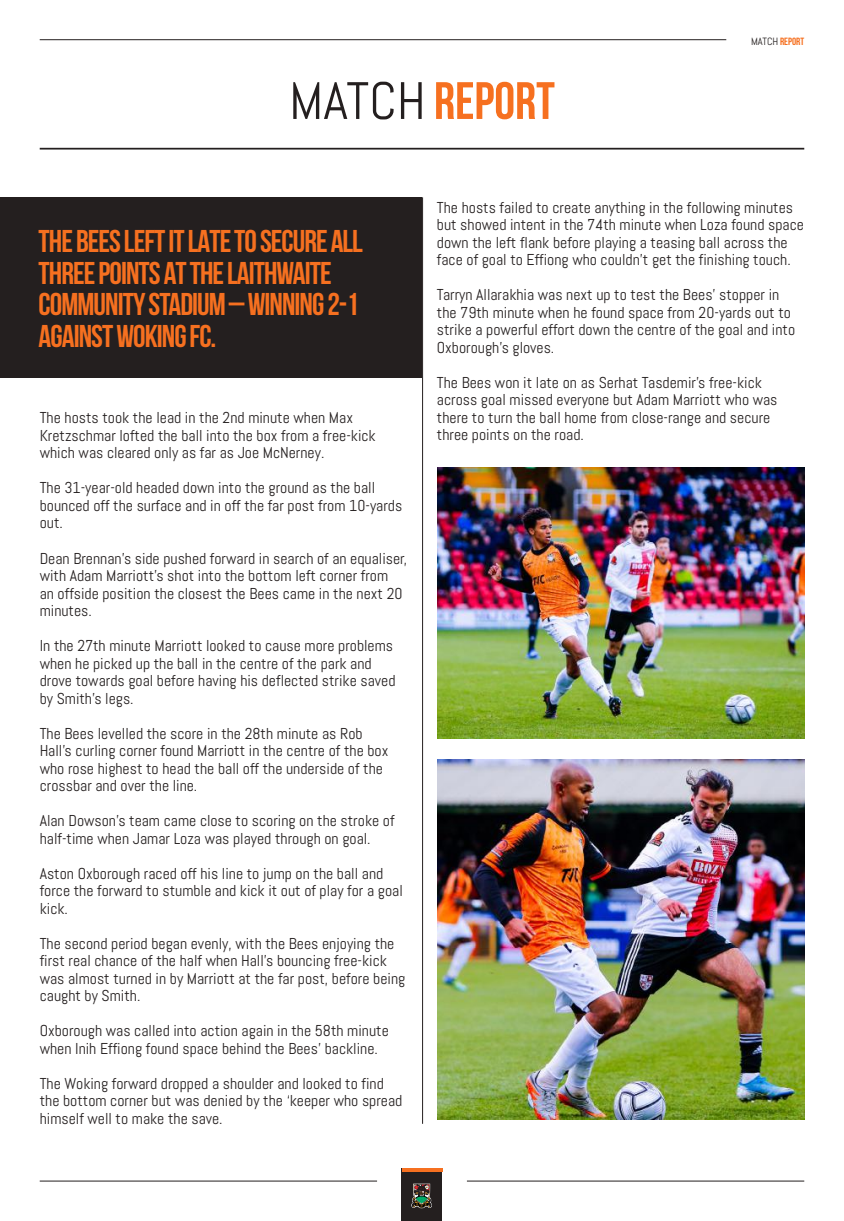
<style>
.page{position:relative;width:844px;height:1221px;background:#fff}
.page>*{position:absolute;margin:0;border:0;box-sizing:border-box;transform-origin:0 0}
.t1{font:700 52.5px "Bebas Neue";color:#f67020}
.t2{font:700 31.5px/31.5px "Bebas Neue";letter-spacing:-.03em;color:#f67020}
.t3{font:15.75px/17.5px "Abel";color:#241f1f}
.t4{font:700 10.5px "Bebas Neue";color:#f67020}
.s1{font-family:"Abel";font-weight:400;color:#241f1f}
</style>
<div class="page">
<div style="left:402px;top:1168px;width:40px;height:52px;background:#241f1f"></div>
<hr style="left:402px;top:1168px;width:40px;height:3px;background:#f67020">
<svg style="left:411px;top:1183px;width:20px;height:24px"></svg>
<hr style="left:40px;top:39px;width:686px;height:1px;background:#241f1f">
<hr style="left:40px;top:1180px;width:337px;height:1px;background:#241f1f">
<hr style="left:467px;top:1180px;width:337px;height:1px;background:#241f1f">
<hr style="left:40px;top:148px;width:764px;height:1px;background:#241f1f">
<div style="left:0;top:197px;width:422px;height:181px;background:#241f1f"></div>
<hr style="left:422px;top:197px;width:1px;height:926px;background:#241f1f">
<img style="left:438px;top:759px;width:366px;height:360px">
<img style="left:438px;top:468px;width:366px;height:270px">
<h1 class="t1" style="left:289px;top:72px;width:267px"><span class="s1">MATCH</span> REPORT</h1>
<p class="t4" style="left:751px;top:36px;width:55px"><span class="s1">MATCH</span> REPORT</p>
<h2 class="t2" style="left:39px;top:225px;width:326px">THE BEES LEFT IT LATE TO SECURE ALL<br>THREE POINTS AT THE LAITHWAITE<br>COMMUNITY STADIUM – WINNING 2-1<br>AGAINST WOKING FC.</h2>
<p class="t3" style="left:40px;top:409px;width:337px">The hosts took the lead in the 2nd minute when Max<br>Kretzschmar lofted the ball into the box from a free-kick which was cleared only as far as Joe McNerney.</p>
<p class="t3" style="left:40px;top:479px;width:364px">The 31-year-old headed down into the ground as the ball bounced off the surface and in off the far post from 10-yards out.</p>
<p class="t3" style="left:40px;top:549px;width:369px">Dean Brennan’s side pushed forward in search of an equaliser, with Adam Marriott’s shot into the bottom left corner from<br>an offside position the closest the Bees came in the next 20 minutes.</p>
<p class="t3" style="left:40px;top:637px;width:357px">In the 27th minute Marriott looked to cause more problems when he picked up the ball in the centre of the park and drove towards goal before having his deflected strike saved by Smith’s legs.</p>
<p class="t3" style="left:40px;top:724px;width:350px">The Bees levelled the score in the 28th minute as Rob Hall’s curling corner found Marriott in the centre of the box who rose highest to head the ball off the underside of the crossbar and over the line.</p>
<p class="t3" style="left:40px;top:812px;width:356px">Alan Dowson’s team came close to scoring on the stroke of half-time when Jamar Loza was played through on goal.</p>
<p class="t3" style="left:40px;top:864px;width:364px">Aston Oxborough raced off his line to jump on the ball and force the forward to stumble and kick it out of play for a goal kick.</p>
<p class="t3" style="left:40px;top:934px;width:367px">The second period began evenly, with the Bees enjoying the first real chance of the half when Hall’s bouncing free-kick was almost turned in by Marriott at the far post, before being caught by Smith.</p>
<p class="t3" style="left:40px;top:1022px;width:350px">Oxborough was called into action again in the 58th minute when Inih Effiong found space behind the Bees’ backline.</p>
<p class="t3" style="left:40px;top:1074px;width:364px">The Woking forward dropped a shoulder and looked to find the bottom corner but was denied by the ‘keeper who spread himself well to make the save.</p>
<p class="t3" style="left:437px;top:198px;width:368px">The hosts failed to create anything in the following minutes but showed intent in the 74th minute when Loza found space down the left flank before playing a teasing ball across the face of goal to Effiong who couldn’t get the finishing touch.</p>
<p class="t3" style="left:437px;top:286px;width:359px">Tarryn Allarakhia was next up to test the Bees’ stopper in the 79th minute when he found space from 20-yards out to strike a powerful effort down the centre of the goal and into Oxborough’s gloves.</p>
<p class="t3" style="left:437px;top:373px;width:342px">The Bees won it late on as Serhat Tasdemir’s free-kick across goal missed everyone but Adam Marriott who was there to turn the ball home from close-range and secure three points on the road.</p>
</div>
